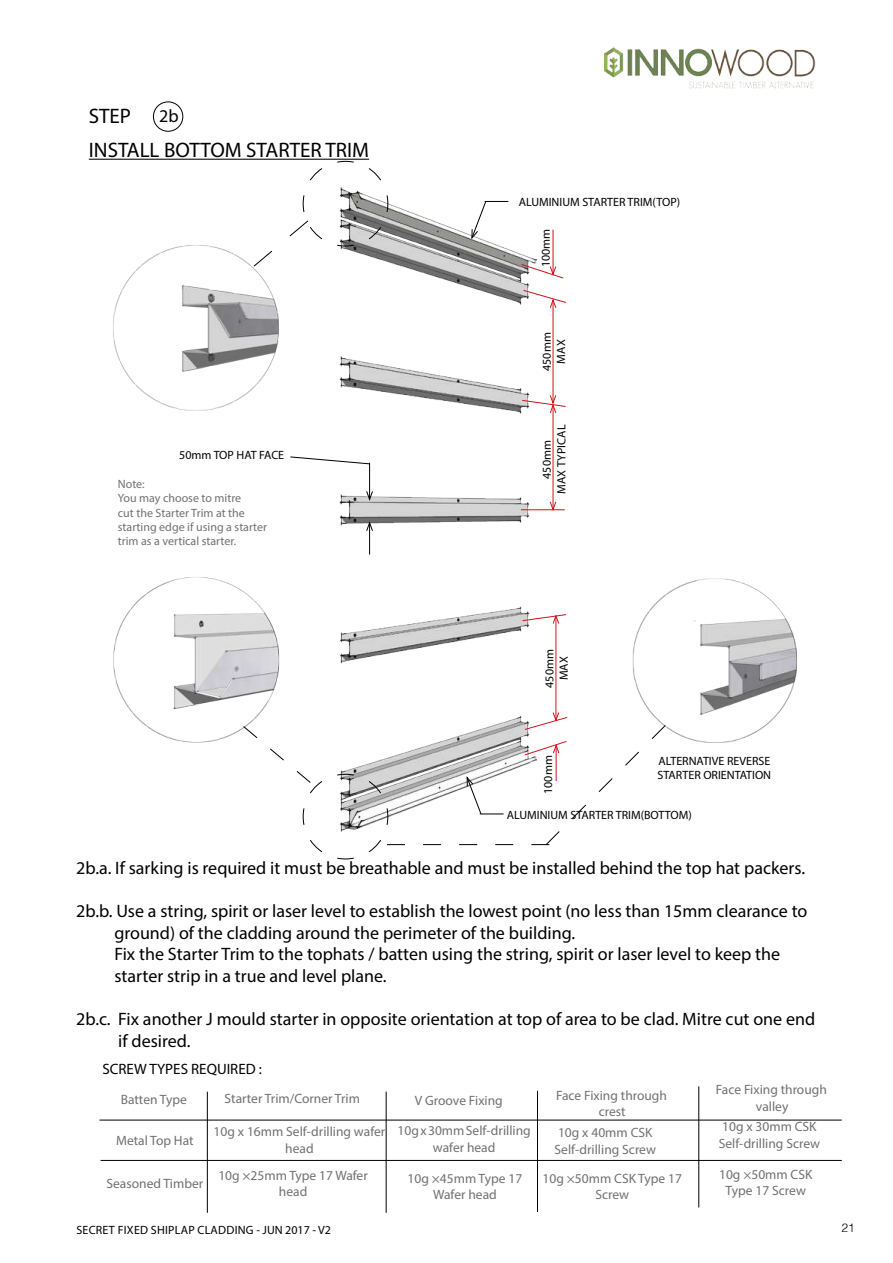
<style>
.page{position:relative;width:893px;height:1263px;background:#fff}
.page>*{position:absolute;margin:0;border:0;box-sizing:border-box;transform-origin:0 0}
.t1{font:21px "Myriad Pro";color:#000}
.t2{font:18px/21.6px "Myriad Pro";color:#000}
.t3{font:15px "Myriad Pro";color:#000}
.t4{font:13.5px/16.2px "Myriad Pro";color:#727171;text-align:center}
.t5{font:12px/14.4px "Myriad Pro";color:#000;text-align:center}
.t6{font:12px/14.4px "Myriad Pro";color:#727171}
.t7{font:12px "Myriad Pro";letter-spacing:.02em;color:#000}
.t8{font:300 12px "Helvetica";color:#000}
</style>
<div class="page">
<img style="left:604px;top:47px;width:212px;height:42px">
<hr style="left:89px;top:159px;width:280px;height:1px;background:#000">
<div style="left:153px;top:102px;width:30px;height:29px;border:1px solid #000;border-radius:50%"></div>
<hr style="left:99px;top:1120px;width:743px;height:1px;background:#000">
<hr style="left:207px;top:1092px;width:1px;height:121px;background:#000">
<hr style="left:101px;top:1160px;width:741px;height:1px;background:#000">
<hr style="left:386px;top:1091px;width:1px;height:122px;background:#000">
<hr style="left:537px;top:1091px;width:1px;height:121px;background:#000">
<hr style="left:698px;top:1086px;width:1px;height:121px;background:#000">
<img style="left:339px;top:199px;width:198px;height:465px">
<svg style="left:290px;top:456px;width:80px;height:8px"></svg>
<hr style="left:369px;top:463px;width:1px;height:36px;background:#000">
<svg style="left:366px;top:491px;width:7px;height:9px"></svg>
<hr style="left:369px;top:523px;width:1px;height:31px;background:#000">
<svg style="left:366px;top:522px;width:7px;height:9px"></svg>
<svg style="left:471px;top:201px;width:37px;height:38px"></svg>
<img style="left:113px;top:577px;width:167px;height:166px">
<img style="left:113px;top:245px;width:166px;height:166px">
<svg style="left:253px;top:161px;width:135px;height:106px"></svg>
<img style="left:632px;top:578px;width:165px;height:165px">
<hr style="left:553px;top:300px;width:1px;height:103px;background:#d0121b">
<svg style="left:523px;top:290px;width:43px;height:18px"></svg>
<hr style="left:553px;top:230px;width:1px;height:44px;background:#d0121b">
<svg style="left:521px;top:264px;width:42px;height:14px"></svg>
<hr style="left:521px;top:509px;width:44px;height:1px;background:#d0121b">
<hr style="left:553px;top:405px;width:1px;height:105px;background:#d0121b">
<svg style="left:522px;top:395px;width:44px;height:18px"></svg>
<svg style="left:550px;top:502px;width:6px;height:8px"></svg>
<hr style="left:556px;top:616px;width:1px;height:104px;background:#d0121b">
<svg style="left:522px;top:614px;width:44px;height:10px"></svg>
<svg style="left:243px;top:712px;width:423px;height:147px"></svg>
<p class="t1" style="left:89px;top:103px;width:44px">STEP</p>
<p class="t2" style="left:159px;top:105px;width:21px">2b</p>
<p class="t1" style="left:89px;top:137px;width:282px">INSTALL BOTTOM STARTER TRIM</p>
<p class="t5" style="left:179px;top:448px;width:106px">50mm TOP HAT FACE</p>
<p class="t6" style="left:118px;top:476px;width:151px">Note:<br>You may choose to mitre<br>cut the Starter Trim at the starting edge if using a starter trim as a vertical starter.</p>
<p class="t5" style="left:519px;top:194px;width:163px">ALUMINIUM STARTER TRIM(TOP)</p>
<p class="t5" style="left:538px;top:267px;width:40px;rotate:-90deg">100mm</p>
<p class="t5" style="left:539px;top:371px;width:40px;rotate:-90deg">450mm<br>MAX</p>
<p class="t5" style="left:539px;top:494px;width:71px;rotate:-90deg">450mm<br>MAX TYPICAL</p>
<p class="t5" style="left:542px;top:688px;width:40px;rotate:-90deg">450mm<br>MAX</p>
<p class="t5" style="left:541px;top:794px;width:40px;rotate:-90deg">100mm</p>
<p class="t5" style="left:658px;top:753px;width:115px;text-align:left">ALTERNATIVE REVERSE<br>STARTER ORIENTATION</p>
<p class="t5" style="left:507px;top:808px;width:187px">ALUMINIUM STARTER TRIM(BOTTOM)</p>
<p class="t2" style="left:76px;top:857px;width:730px">2b.a. If sarking is required it must be breathable and must be installed behind the top hat packers.</p>
<p class="t2" style="left:114px;top:900px;width:694px;text-indent:-38px">2b.b. Use a string, spirit or laser level to establish the lowest point (no less than 15mm clearance to ground) of the cladding around the perimeter of the building.<br>Fix the Starter Trim to the tophats / batten using the string, spirit or laser level to keep the starter strip in a true and level plane.</p>
<p class="t2" style="left:118px;top:1008px;width:698px;text-indent:-42px">2b.c. Fix another J mould starter in opposite orientation at top of area to be clad. Mitre cut one end if desired.</p>
<p class="t3" style="left:102px;top:1059px;width:161px">SCREW TYPES REQUIRED :</p>
<p class="t4" style="left:121px;top:1091px;width:68px">Batten Type</p>
<p class="t4" style="left:556px;top:1087px;width:112px">Face Fixing through crest</p>
<p class="t4" style="left:554px;top:1124px;width:103px;text-align:left">10g x 40mm CSK<br>Self-drilling Screw</p>
<p class="t4" style="left:543px;top:1170px;width:141px">10g ×50mm CSK Type 17<br>Screw</p>
<p class="t4" style="left:225px;top:1090px;width:137px">Starter Trim/Corner Trim</p>
<p class="t4" style="left:214px;top:1123px;width:173px">10g x 16mm Self-drilling wafer head</p>
<p class="t4" style="left:415px;top:1092px;width:89px">V Groove Fixing</p>
<p class="t4" style="left:397px;top:1123px;width:135px">10g x 30mm Self-drilling wafer head</p>
<p class="t4" style="left:116px;top:1132px;width:79px">Metal Top Hat</p>
<p class="t4" style="left:106px;top:1175px;width:98px">Seasoned Timber</p>
<p class="t4" style="left:218px;top:1167px;width:151px">10g ×25mm Type 17 Wafer head</p>
<p class="t4" style="left:408px;top:1170px;width:116px">10g ×45mm Type 17<br>Wafer head</p>
<p class="t7" style="left:76px;top:1222px;width:256px">SECRET FIXED SHIPLAP CLADDING - JUN 2017 - V2</p>
<p class="t4" style="left:716px;top:1081px;width:112px">Face Fixing through valley</p>
<p class="t4" style="left:719px;top:1119px;width:103px;text-align:left">10g x 30mm CSK<br>Self-drilling Screw</p>
<p class="t4" style="left:719px;top:1166px;width:95px">10g ×50mm CSK<br>Type 17 Screw</p>
<p class="t8" style="left:841px;top:1217px;width:15px">21</p>
</div>
